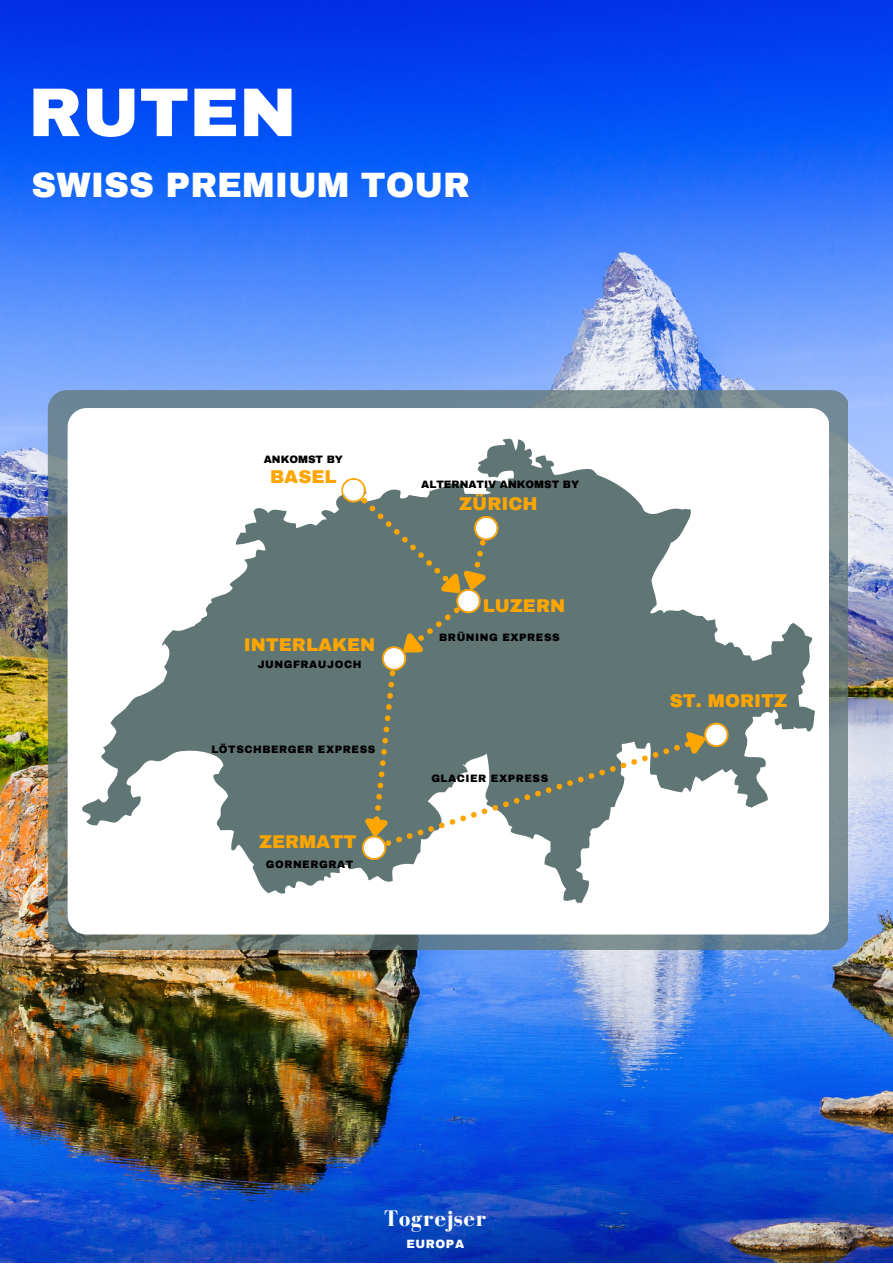
<style>
.page{position:relative;width:893px;height:1264px;background:#fff}
.page>*{position:absolute;margin:0;border:0;box-sizing:border-box;transform-origin:0 0}
.t1{font:900 69px "Archivo";color:#fff}
.t2{font:900 34.5px "Archivo";color:#fff}
.t3{font:700 23.25px "Bodoni FLF";letter-spacing:.04em;color:#fcfdfc}
.t4{font:900 18.15px "Archivo";color:#ffa500}
.t5{font:900 11.7px "Archivo";letter-spacing:.05em;color:#fcfdfc}
.t6{font:900 10.5px "Archivo";letter-spacing:.05em;color:#000}
.t7{font:900 10.5px "Archivo";color:#000}
</style>
<div class="page">
<img style="left:0;top:0;width:892px;height:1262px">
<svg style="left:48px;top:390px;width:799px;height:559px;background:#72858a"></svg>
<svg style="left:68px;top:408px;width:760px;height:526px"></svg>
<svg style="left:82px;top:439px;width:732px;height:464px"></svg>
<svg style="left:341px;top:478px;width:387px;height:382px"></svg>
<h1 class="t1" style="left:28px;top:75px;width:270px">RUTEN</h1>
<h2 class="t2" style="left:31px;top:167px;width:440px">SWISS PREMIUM TOUR</h2>
<p class="t7" style="left:264px;top:453px;width:81px">ANKOMST BY</p>
<h3 class="t4" style="left:270px;top:467px;width:68px">BASEL</h3>
<h3 class="t4" style="left:244px;top:635px;width:133px">INTERLAKEN</h3>
<p class="t6" style="left:258px;top:659px;width:105px">JUNGFRAUJOCH</p>
<p class="t6" style="left:211px;top:743px;width:165px">LÖTSCHBERGER EXPRESS</p>
<h3 class="t4" style="left:259px;top:831px;width:99px">ZERMATT</h3>
<p class="t6" style="left:266px;top:858px;width:89px">GORNERGRAT</p>
<p class="t7" style="left:421px;top:478px;width:159px">ALTERNATIV ANKOMST BY</p>
<h3 class="t4" style="left:459px;top:494px;width:80px">ZÜRICH</h3>
<h3 class="t4" style="left:483px;top:596px;width:84px">LUZERN</h3>
<p class="t6" style="left:439px;top:631px;width:122px">BRÜNING EXPRESS</p>
<p class="t6" style="left:431px;top:772px;width:118px">GLACIER EXPRESS</p>
<h3 class="t4" style="left:669px;top:691px;width:119px">ST. MORITZ</h3>
<h3 class="t3" style="left:384px;top:1205px;width:104px">Togrejser</h3>
<p class="t5" style="left:406px;top:1238px;width:59px">EUROPA</p>
</div>
